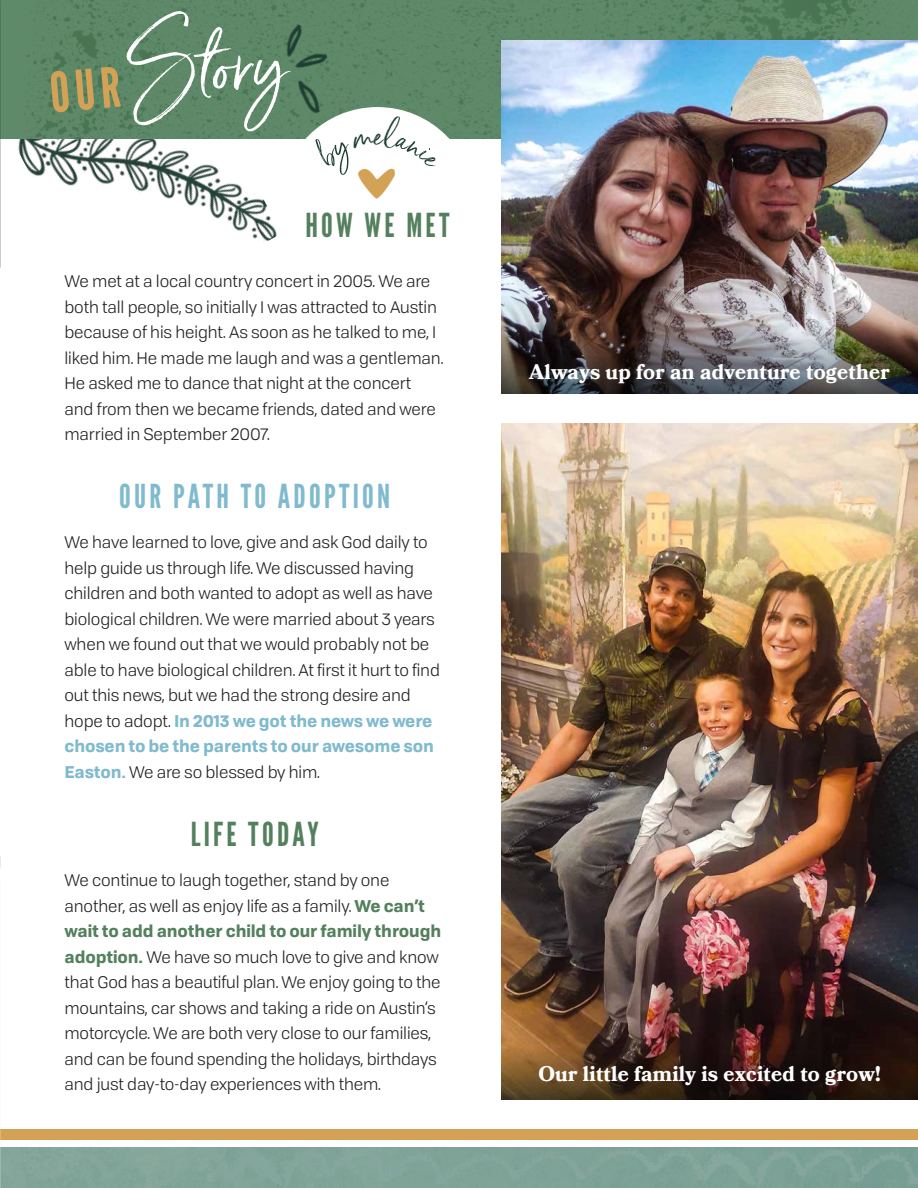
<style>
.page{position:relative;width:918px;height:1188px;background:#fff}
.page>*{position:absolute;margin:0;border:0;box-sizing:border-box;transform-origin:0 0}
.t1{font:94.5px "Serendipity One";color:#fff}
.t2{font:33px "League Gothic";letter-spacing:.1em;color:#54805e}
.t3{font:33px "League Gothic";letter-spacing:.1em;color:#80bace}
.t4{font:700 21px "Bookmania W01";letter-spacing:.01em;color:#fff}
.t5{font:16.5px/25.5px "Tofino";letter-spacing:-.01em;color:#231f20}
.s1{font-family:"League Gothic";font-size:55.05px;color:#d4a257}
.s2{font-weight:700;color:#80bace}
.s3{font-weight:700;color:#54805e}
</style>
<div class="page">
<img style="left:2px;top:138px;width:280px;height:103px">
<img style="left:0;top:0;width:918px;height:138px">
<div style="left:280px;top:107px;width:195px;height:195px;background:#fff;border-radius:50%"></div>
<div style="left:0;top:1129px;width:918px;height:11px;background:#d4a257"></div>
<img style="left:501px;top:40px;width:417px;height:282px">
<img style="left:501px;top:423px;width:417px;height:623px">
<img style="left:501px;top:322px;width:417px;height:72px">
<img style="left:291px;top:48px;width:49px;height:68px">
<img style="left:280px;top:22px;width:35px;height:43px">
<svg style="left:501px;top:1046px;width:417px;height:54px;background:#3a2416"></svg>
<svg style="left:309px;top:115px;width:130px;height:20px"></svg>
<h1 class="t1" style="left:44px;top:21px;width:239px;rotate:-5deg"><span class="s1">OUR</span> Story</h1>
<h2 class="t2" style="left:305px;top:207px;width:146px">HOW WE MET</h2>
<p class="t5" style="left:64px;top:268px;width:380px">We met at a local country concert in 2005. We are both tall people, so initially I was attracted to Austin because of his height. As soon as he talked to me, I liked him. He made me laugh and was a gentleman.<br>He asked me to dance that night at the concert and from then we became friends, dated and were married in September 2007.</p>
<h2 class="t3" style="left:119px;top:477px;width:273px">OUR PATH TO ADOPTION</h2>
<p class="t5" style="left:64px;top:529px;width:377px">We have learned to love, give and ask God daily to help guide us through life. We discussed having children and both wanted to adopt as well as have biological children. We were married about 3 years when we found out that we would probably not be able to have biological children. At first it hurt to find out this news, but we had the strong desire and hope to adopt. <span class="s2">In 2013 we got the news we were chosen to be the parents to our awesome son Easton.</span> We are so blessed by him.</p>
<h2 class="t2" style="left:191px;top:815px;width:129px">LIFE TODAY</h2>
<p class="t5" style="left:64px;top:866px;width:378px">We continue to laugh together, stand by one another, as well as enjoy life as a family. <span class="s3">We can’t wait to add another child to our family through adoption.</span> We have so much love to give and know that God has a beautiful plan. We enjoy going to the mountains, car shows and taking a ride on Austin’s motorcycle. We are both very close to our families, and can be found spending the holidays, birthdays and just day-to-day experiences with them.</p>
<p class="t4" style="left:529px;top:360px;width:362px">Always up for an adventure together</p>
<p class="t4" style="left:538px;top:1061px;width:344px">Our little family is excited to grow!</p>
</div>
